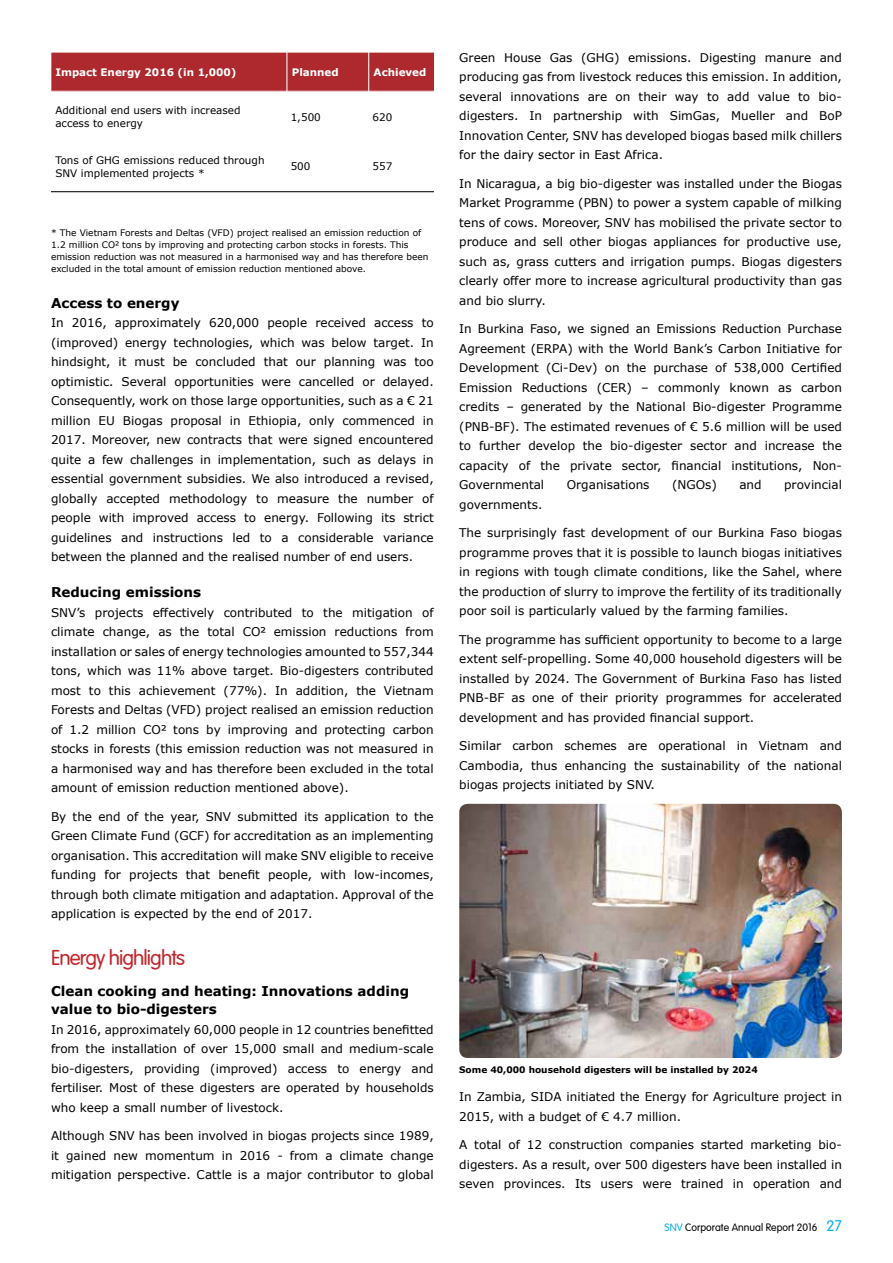
<style>
.page{position:relative;width:893px;height:1263px;background:#fff}
.page>*{position:absolute;margin:0;border:0;box-sizing:border-box;transform-origin:0 0}
.t1{font:300 21px "VAG Rounded LT";letter-spacing:-.045em;color:#c1272d}
.t2{font:700 13.5px/18px "Verdana";color:#000}
.t3{font:12px/19.5px "Verdana";color:#000;text-align:justify}
.t4{font:300 10.5px "VAG Rounded LT";color:#000}
.t5{font:10.35px/12.5px "Verdana";color:#000}
.t6{font:700 10.35px "Verdana";color:#fff}
.t7{font:9px/12px "Verdana";color:#000}
.t8{font:700 9px "Verdana";color:#000}
.s1{color:#00aeef}
.s2{font-size:15px;color:#00aeef}
</style>
<div class="page">
<img style="left:459px;top:804px;width:383px;height:254px">
<div style="left:51px;top:52px;width:236px;height:39px;background:#ad292e"></div>
<div style="left:287px;top:52px;width:82px;height:39px;background:#ad292e"></div>
<div style="left:369px;top:52px;width:65px;height:39px;background:#ad292e"></div>
<hr style="left:286px;top:52px;width:1px;height:40px;background:#fff">
<hr style="left:368px;top:52px;width:1px;height:40px;background:#fff">
<hr style="left:51px;top:52px;width:1px;height:40px;background:#fff">
<hr style="left:51px;top:52px;width:236px;height:1px;background:#fff">
<hr style="left:287px;top:52px;width:82px;height:1px;background:#fff">
<hr style="left:369px;top:52px;width:65px;height:1px;background:#fff">
<hr style="left:51px;top:191px;width:383px;height:1px;background:#000">
<p class="t6" style="left:55px;top:65px;width:183px">Impact Energy 2016 (in 1,000)</p>
<p class="t6" style="left:292px;top:65px;width:48px">Planned</p>
<p class="t6" style="left:374px;top:65px;width:54px">Achieved</p>
<p class="t5" style="left:55px;top:104px;width:187px">Additional end users with increased access to energy</p>
<p class="t5" style="left:291px;top:111px;width:32px">1,500</p>
<p class="t5" style="left:373px;top:111px;width:21px">620</p>
<p class="t5" style="left:55px;top:154px;width:211px">Tons of GHG emissions reduced through<br>SNV implemented projects *</p>
<p class="t5" style="left:291px;top:160px;width:21px">500</p>
<p class="t5" style="left:373px;top:160px;width:21px">557</p>
<p class="t7" style="left:51px;top:226px;width:379px">* The Vietnam Forests and Deltas (VFD) project realised an emission reduction of 1.2 million CO2 tons by improving and protecting carbon stocks in forests. This emission reduction was not measured in a harmonised way and has therefore been excluded in the total amount of emission reduction mentioned above.</p>
<p class="t2" style="left:51px;top:293px;width:130px">Access to energy</p>
<p class="t3" style="left:51px;top:313px;width:384px">In 2016, approximately 620,000 people received access to (improved) energy technologies, which was below target. In hindsight, it must be concluded that our planning was too optimistic. Several opportunities were cancelled or delayed.<br>Consequently, work on those large opportunities, such as a € 21 million EU Biogas proposal in Ethiopia, only commenced in 2017. Moreover, new contracts that were signed encountered quite a few challenges in implementation, such as delays in essential government subsidies. We also introduced a revised, globally accepted methodology to measure the number of people with improved access to energy. Following its strict guidelines and instructions led to a considerable variance between the planned and the realised number of end users.</p>
<p class="t2" style="left:51px;top:583px;width:152px">Reducing emissions</p>
<p class="t3" style="left:51px;top:602px;width:384px">SNV’s projects effectively contributed to the mitigation of climate change, as the total CO2 emission reductions from installation or sales of energy technologies amounted to 557,344 tons, which was 11% above target. Bio-digesters contributed most to this achievement (77%). In addition, the Vietnam Forests and Deltas (VFD) project realised an emission reduction of 1.2 million CO2 tons by improving and protecting carbon stocks in forests (this emission reduction was not measured in a harmonised way and has therefore been excluded in the total amount of emission reduction mentioned above).</p>
<p class="t3" style="left:51px;top:806px;width:384px">By the end of the year, SNV submitted its application to the Green Climate Fund (GCF) for accreditation as an implementing organisation. This accreditation will make SNV eligible to receive funding for projects that benefit people, with low-incomes, through both climate mitigation and adaptation. Approval of the application is expected by the end of 2017.</p>
<h1 class="t1" style="left:51px;top:945px;width:136px">Energy highlights</h1>
<p class="t2" style="left:51px;top:982px;width:360px">Clean cooking and heating: Innovations adding value to bio-digesters</p>
<p class="t3" style="left:51px;top:1019px;width:384px">In 2016, approximately 60,000 people in 12 countries benefitted from the installation of over 15,000 small and medium-scale bio-digesters, providing (improved) access to energy and fertiliser. Most of these digesters are operated by households who keep a small number of livestock.</p>
<p class="t3" style="left:51px;top:1126px;width:384px">Although SNV has been involved in biogas projects since 1989, it gained new momentum in 2016 - from a climate change mitigation perspective. Cattle is a major contributor to global</p>
<p class="t3" style="left:459px;top:47px;width:384px">Green House Gas (GHG) emissions. Digesting manure and producing gas from livestock reduces this emission. In addition, several innovations are on their way to add value to bio&shy;digesters. In partnership with SimGas, Mueller and BoP Innovation Center, SNV has developed biogas based milk chillers for the dairy sector in East Africa.</p>
<p class="t3" style="left:459px;top:173px;width:384px">In Nicaragua, a big bio-digester was installed under the Biogas Market Programme (PBN) to power a system capable of milking tens of cows. Moreover, SNV has mobilised the private sector to produce and sell other biogas appliances for productive use, such as, grass cutters and irrigation pumps. Biogas digesters clearly offer more to increase agricultural productivity than gas and bio slurry.</p>
<p class="t3" style="left:459px;top:319px;width:384px">In Burkina Faso, we signed an Emissions Reduction Purchase Agreement (ERPA) with the World Bank’s Carbon Initiative for Development (Ci-Dev) on the purchase of 538,000 Certified Emission Reductions (CER) – commonly known as carbon credits – generated by the National Bio-digester Programme (PNB-BF). The estimated revenues of € 5.6 million will be used to further develop the bio-digester sector and increase the capacity of the private sector, financial institutions, Non-Governmental</p>
<p class="t3" style="left:567px;top:475px;width:84px">Organisations</p>
<p class="t3" style="left:672px;top:475px;width:46px">(NGOs)</p>
<p class="t3" style="left:739px;top:475px;width:24px">and</p>
<p class="t3" style="left:784px;top:475px;width:59px">provincial</p>
<p class="t3" style="left:459px;top:494px;width:85px">governments.</p>
<p class="t3" style="left:459px;top:523px;width:384px">The surprisingly fast development of our Burkina Faso biogas programme proves that it is possible to launch biogas initiatives in regions with tough climate conditions, like the Sahel, where the production of slurry to improve the fertility of its traditionally poor soil is particularly valued by the farming families.</p>
<p class="t3" style="left:459px;top:629px;width:384px">The programme has sufficient opportunity to become to a large extent self-propelling. Some 40,000 household digesters will be installed by 2024. The Government of Burkina Faso has listed PNB-BF as one of their priority programmes for accelerated development and has provided financial support.</p>
<p class="t3" style="left:459px;top:736px;width:384px">Similar carbon schemes are operational in Vietnam and Cambodia, thus enhancing the sustainability of the national biogas projects initiated by SNV.</p>
<p class="t8" style="left:459px;top:1063px;width:300px">Some 40,000 household digesters will be installed by 2024</p>
<p class="t3" style="left:459px;top:1087px;width:384px">In Zambia, SIDA initiated the Energy for Agriculture project in<br>2015, with a budget of € 4.7 million.</p>
<p class="t3" style="left:459px;top:1135px;width:384px">A total of 12 construction companies started marketing bio&shy;digesters. As a result, over 500 digesters have been installed in seven provinces. Its users were trained in operation and</p>
<p class="t4" style="left:665px;top:1221px;width:179px"><span class="s1">SNV</span> Corporate Annual Report 2016 <span class="s2">27</span></p>
</div>
